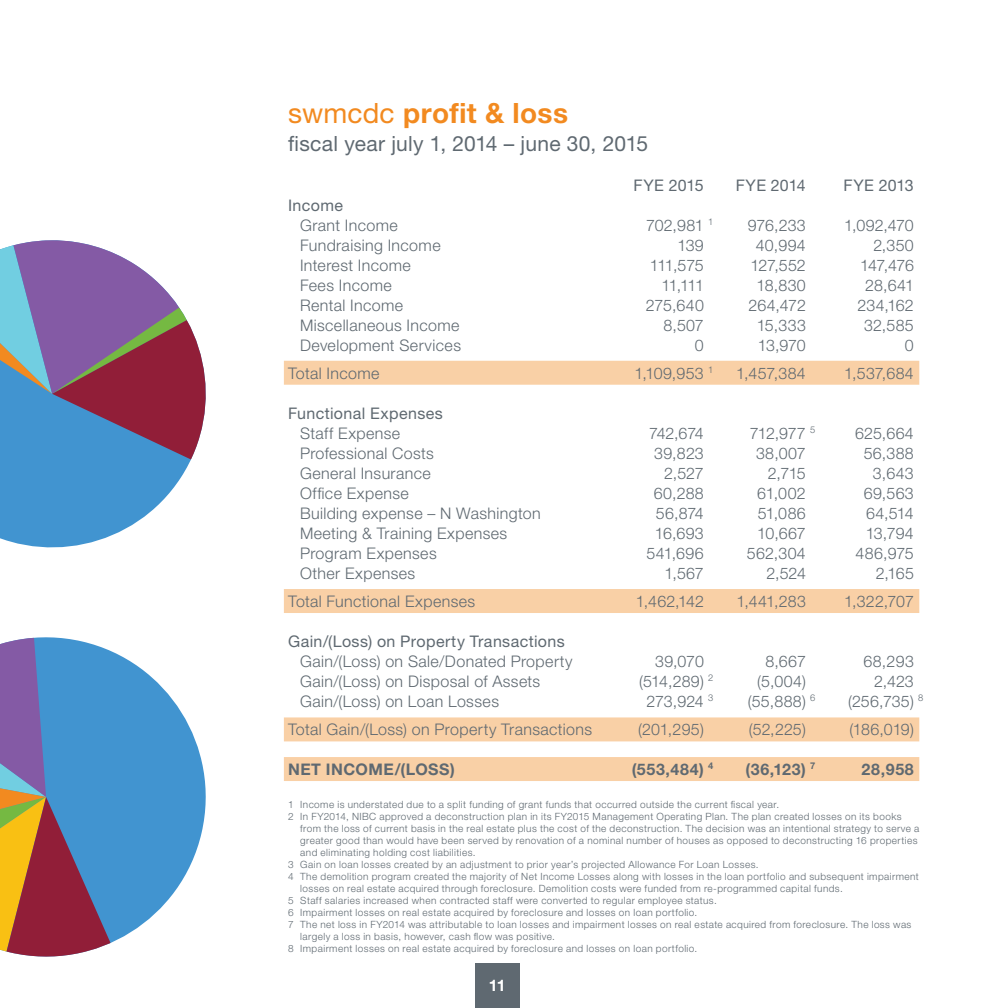
<style>
.page{position:relative;width:1008px;height:1008px;background:#fff}
.page>*{position:absolute;margin:0;border:0;box-sizing:border-box;transform-origin:0 0}
.t1{font:700 28px "Helvetica Neue LT Std";letter-spacing:.015em;color:#f28a20}
.t2{font:21px "Helvetica Neue LT Std";letter-spacing:.01em;color:#5f6971}
.t3{font:300 16px "Helvetica Neue LT Std";letter-spacing:.025em;color:#5f6971}
.t4{font:16px "Helvetica Neue LT Std";letter-spacing:.025em;color:#5f6971}
.t5{font:700 16px "Helvetica Neue LT Std";letter-spacing:.035em;color:#5f6971}
.t6{font:700 16px "Helvetica Neue LT Std";color:#fff}
.t7{font:300 10px "Helvetica Neue LT Std";letter-spacing:.045em;color:#5f6971}
.s1{font-weight:400}
</style>
<div class="page">
<div style="left:284px;top:757px;width:635px;height:24px;background:#f9d0a6"></div>
<div style="left:284px;top:361px;width:635px;height:24px;background:#f9d0a6"></div>
<div style="left:284px;top:589px;width:635px;height:24px;background:#f9d0a6"></div>
<div style="left:284px;top:717px;width:635px;height:24px;background:#f9d0a6"></div>
<div style="left:475px;top:963px;width:45px;height:45px;background:#5f6971"></div>
<svg style="left:118px;top:654px;width:88px;height:286px;fill:#4194d0"></svg>
<svg style="left:0;top:637px;width:118px;height:320px;background:#757994"></svg>
<svg style="left:0;top:465px;width:188px;height:83px;fill:#4194d0"></svg>
<svg style="left:0;top:240px;width:206px;height:225px;background:#8677a0"></svg>
<h1 class="t1" style="left:288px;top:96px;width:281px"><span class="s1">swmcdc</span> profit &amp; loss</h1>
<h2 class="t2" style="left:288px;top:131px;width:361px">fiscal year july 1, 2014 – june 30, 2015</h2>
<h3 class="t4" style="left:633px;top:175px;width:72px">FYE 2015</h3>
<h3 class="t4" style="left:736px;top:175px;width:72px">FYE 2014</h3>
<h3 class="t4" style="left:843px;top:175px;width:72px">FYE 2013</h3>
<h3 class="t4" style="left:288px;top:195px;width:56px">Income</h3>
<h3 class="t3" style="left:300px;top:215px;width:99px">Grant Income</h3>
<h3 class="t3" style="left:646px;top:215px;width:69px">702,981 <sup>1</sup></h3>
<h3 class="t3" style="left:748px;top:215px;width:60px">976,233</h3>
<h3 class="t3" style="left:844px;top:215px;width:71px">1,092,470</h3>
<h3 class="t3" style="left:300px;top:235px;width:142px">Fundraising Income</h3>
<h3 class="t3" style="left:678px;top:235px;width:28px">139</h3>
<h3 class="t3" style="left:756px;top:235px;width:52px">40,994</h3>
<h3 class="t3" style="left:873px;top:235px;width:42px">2,350</h3>
<h3 class="t3" style="left:300px;top:255px;width:112px">Interest Income</h3>
<h3 class="t3" style="left:650px;top:255px;width:55px">111,575</h3>
<h3 class="t3" style="left:750px;top:255px;width:57px">127,552</h3>
<h3 class="t3" style="left:860px;top:255px;width:55px">147,476</h3>
<h3 class="t3" style="left:300px;top:275px;width:93px">Fees Income</h3>
<h3 class="t3" style="left:661px;top:275px;width:44px">11,111</h3>
<h3 class="t3" style="left:756px;top:275px;width:51px">18,830</h3>
<h3 class="t3" style="left:865px;top:275px;width:50px">28,641</h3>
<h3 class="t3" style="left:300px;top:295px;width:105px">Rental Income</h3>
<h3 class="t3" style="left:646px;top:295px;width:60px">275,640</h3>
<h3 class="t3" style="left:748px;top:295px;width:59px">264,472</h3>
<h3 class="t3" style="left:857px;top:295px;width:58px">234,162</h3>
<h3 class="t3" style="left:300px;top:315px;width:161px">Miscellaneous Income</h3>
<h3 class="t3" style="left:663px;top:315px;width:42px">8,507</h3>
<h3 class="t3" style="left:757px;top:315px;width:51px">15,333</h3>
<h3 class="t3" style="left:864px;top:315px;width:51px">32,585</h3>
<h3 class="t3" style="left:300px;top:335px;width:163px">Development Services</h3>
<h3 class="t3" style="left:695px;top:335px;width:10px">0</h3>
<h3 class="t3" style="left:758px;top:335px;width:50px">13,970</h3>
<h3 class="t3" style="left:905px;top:335px;width:10px">0</h3>
<h3 class="t3" style="left:288px;top:363px;width:93px">Total Income</h3>
<h3 class="t3" style="left:634px;top:363px;width:80px">1,109,953 <sup>1</sup></h3>
<h3 class="t3" style="left:736px;top:363px;width:71px">1,457,384</h3>
<h3 class="t3" style="left:844px;top:363px;width:71px">1,537,684</h3>
<h3 class="t4" style="left:288px;top:403px;width:156px">Functional Expenses</h3>
<h3 class="t3" style="left:300px;top:423px;width:102px">Staff Expense</h3>
<h3 class="t3" style="left:649px;top:423px;width:56px">742,674</h3>
<h3 class="t3" style="left:750px;top:423px;width:67px">712,977 <sup>5</sup></h3>
<h3 class="t3" style="left:855px;top:423px;width:60px">625,664</h3>
<h3 class="t3" style="left:300px;top:443px;width:135px">Professional Costs</h3>
<h3 class="t3" style="left:654px;top:443px;width:51px">39,823</h3>
<h3 class="t3" style="left:756px;top:443px;width:51px">38,007</h3>
<h3 class="t3" style="left:864px;top:443px;width:52px">56,388</h3>
<h3 class="t3" style="left:300px;top:463px;width:132px">General Insurance</h3>
<h3 class="t3" style="left:664px;top:463px;width:41px">2,527</h3>
<h3 class="t3" style="left:768px;top:463px;width:39px">2,715</h3>
<h3 class="t3" style="left:873px;top:463px;width:42px">3,643</h3>
<h3 class="t3" style="left:300px;top:483px;width:110px">Office Expense</h3>
<h3 class="t3" style="left:654px;top:483px;width:52px">60,288</h3>
<h3 class="t3" style="left:757px;top:483px;width:50px">61,002</h3>
<h3 class="t3" style="left:864px;top:483px;width:52px">69,563</h3>
<h3 class="t3" style="left:300px;top:503px;width:242px">Building expense – N Washington</h3>
<h3 class="t3" style="left:656px;top:503px;width:49px">56,874</h3>
<h3 class="t3" style="left:758px;top:503px;width:50px">51,086</h3>
<h3 class="t3" style="left:866px;top:503px;width:49px">64,514</h3>
<h3 class="t3" style="left:300px;top:523px;width:209px">Meeting &amp; Training Expenses</h3>
<h3 class="t3" style="left:655px;top:523px;width:51px">16,693</h3>
<h3 class="t3" style="left:757px;top:523px;width:50px">10,667</h3>
<h3 class="t3" style="left:866px;top:523px;width:50px">13,794</h3>
<h3 class="t3" style="left:300px;top:543px;width:138px">Program Expenses</h3>
<h3 class="t3" style="left:647px;top:543px;width:59px">541,696</h3>
<h3 class="t3" style="left:747px;top:543px;width:60px">562,304</h3>
<h3 class="t3" style="left:856px;top:543px;width:60px">486,975</h3>
<h3 class="t3" style="left:300px;top:563px;width:117px">Other Expenses</h3>
<h3 class="t3" style="left:664px;top:563px;width:41px">1,567</h3>
<h3 class="t3" style="left:767px;top:563px;width:41px">2,524</h3>
<h3 class="t3" style="left:876px;top:563px;width:40px">2,165</h3>
<h3 class="t3" style="left:288px;top:591px;width:189px">Total Functional Expenses</h3>
<h3 class="t3" style="left:636px;top:591px;width:70px">1,462,142</h3>
<h3 class="t3" style="left:736px;top:591px;width:71px">1,441,283</h3>
<h3 class="t3" style="left:844px;top:591px;width:71px">1,322,707</h3>
<h3 class="t4" style="left:288px;top:631px;width:278px">Gain/(Loss) on Property Transactions</h3>
<h3 class="t3" style="left:300px;top:651px;width:274px">Gain/(Loss) on Sale/Donated Property</h3>
<h3 class="t3" style="left:655px;top:651px;width:50px">39,070</h3>
<h3 class="t3" style="left:765px;top:651px;width:42px">8,667</h3>
<h3 class="t3" style="left:864px;top:651px;width:52px">68,293</h3>
<h3 class="t3" style="left:300px;top:671px;width:242px">Gain/(Loss) on Disposal of Assets</h3>
<h3 class="t3" style="left:639px;top:671px;width:76px">(514,289) <sup>2</sup></h3>
<h3 class="t3" style="left:757px;top:671px;width:50px">(5,004)</h3>
<h3 class="t3" style="left:874px;top:671px;width:41px">2,423</h3>
<h3 class="t3" style="left:300px;top:691px;width:200px">Gain/(Loss) on Loan Losses</h3>
<h3 class="t3" style="left:646px;top:691px;width:68px">273,924 <sup>3</sup></h3>
<h3 class="t3" style="left:748px;top:691px;width:69px">(55,888) <sup>6</sup></h3>
<h3 class="t3" style="left:848px;top:691px;width:76px">(256,735) <sup>8</sup></h3>
<h3 class="t3" style="left:288px;top:719px;width:306px">Total Gain/(Loss) on Property Transactions</h3>
<h3 class="t3" style="left:638px;top:719px;width:67px">(201,295)</h3>
<h3 class="t3" style="left:749px;top:719px;width:59px">(52,225)</h3>
<h3 class="t3" style="left:849px;top:719px;width:66px">(186,019)</h3>
<h3 class="t5" style="left:288px;top:759px;width:168px">NET INCOME/(LOSS)</h3>
<h3 class="t5" style="left:632px;top:759px;width:83px">(553,484) <sup>4</sup></h3>
<h3 class="t5" style="left:746px;top:759px;width:71px">(36,123) <sup>7</sup></h3>
<h3 class="t5" style="left:862px;top:759px;width:54px">28,958</h3>
<p class="t7" style="left:288px;top:798px;width:492px">1 Income is understated due to a split funding of grant funds that occurred outside the current fiscal year.</p>
<p class="t7" style="left:288px;top:810px;width:615px">2 In FY2014, NIBC approved a deconstruction plan in its FY2015 Management Operating Plan. The plan created losses on its books</p>
<p class="t7" style="left:300px;top:822px;width:621px">from the loss of current basis in the real estate plus the cost of the deconstruction. The decision was an intentional strategy to serve a</p>
<p class="t7" style="left:300px;top:834px;width:619px">greater good than would have been served by renovation of a nominal number of houses as opposed to deconstructing 16 properties</p>
<p class="t7" style="left:300px;top:846px;width:177px">and eliminating holding cost liabilities.</p>
<p class="t7" style="left:288px;top:858px;width:472px">3 Gain on loan losses created by an adjustment to prior year’s projected Allowance For Loan Losses.</p>
<p class="t7" style="left:288px;top:870px;width:632px">4 The demolition program created the majority of Net Income Losses along with losses in the loan portfolio and subsequent impairment</p>
<p class="t7" style="left:300px;top:882px;width:544px">losses on real estate acquired through foreclosure. Demolition costs were funded from re-programmed capital funds.</p>
<p class="t7" style="left:288px;top:894px;width:430px">5 Staff salaries increased when contracted staff were converted to regular employee status.</p>
<p class="t7" style="left:288px;top:906px;width:411px">6 Impairment losses on real estate acquired by foreclosure and losses on loan portfolio.</p>
<p class="t7" style="left:288px;top:918px;width:625px">7 The net loss in FY2014 was attributable to loan losses and impairment losses on real estate acquired from foreclosure. The loss was</p>
<p class="t7" style="left:300px;top:930px;width:256px">largely a loss in basis, however, cash flow was positive.</p>
<p class="t7" style="left:288px;top:942px;width:411px">8 Impairment losses on real estate acquired by foreclosure and losses on loan portfolio.</p>
<h3 class="t6" style="left:489px;top:975px;width:18px">11</h3>
</div>
